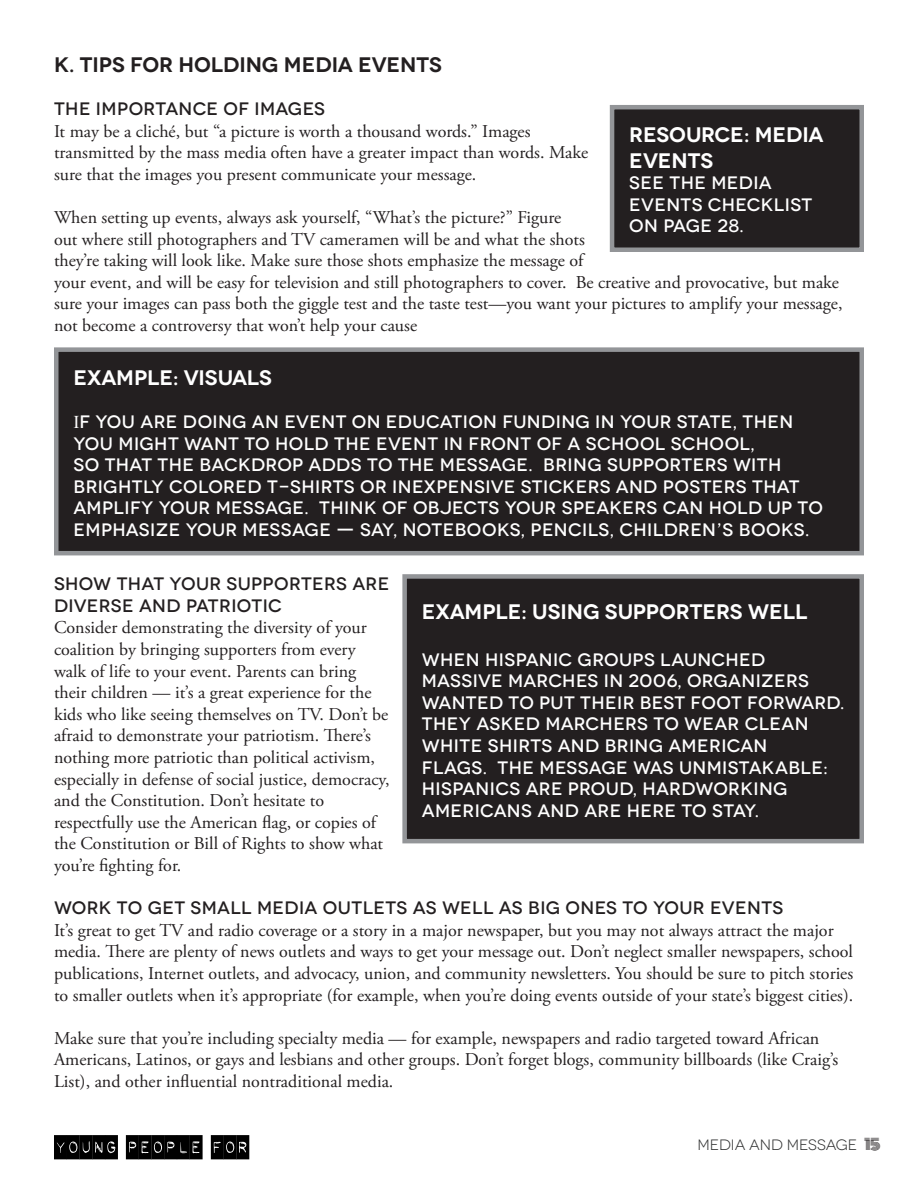
<style>
.page{position:relative;width:918px;height:1188px;background:#fff}
.page>*{position:absolute;margin:0;border:0;box-sizing:border-box;transform-origin:0 0}
.t1{font:600 21px/25.2px "Novecentowide";color:#fff}
.t2{font:600 21px "Novecentowide";letter-spacing:-.005em;color:#231f20}
.t3{font:18px/21.6px "Adobe Garamond Pro";color:#231f20}
.t4{font:500 18px/21.6px "Novecentowide";letter-spacing:.025em;color:#fff}
.t5{font:500 18px/21.6px "Novecentowide";letter-spacing:.015em;color:#231f20}
.t6{font:15px "Novecentowide";letter-spacing:-.005em;color:#313232}
.s1{font-family:"Times New Roman";font-weight:400}
.s2{font-family:"Monoton";color:#231f20}
</style>
<div class="page">
<svg style="left:54px;top:1135px;width:64px;height:24px;background:#161616"></svg>
<svg style="left:126px;top:1135px;width:77px;height:24px;background:#181818"></svg>
<svg style="left:211px;top:1135px;width:38px;height:24px"></svg>
<div style="left:56px;top:350px;width:806px;height:203px;background:#231f20"></div>
<div style="left:54px;top:347px;width:810px;height:208px;border:4px solid #939598"></div>
<div style="left:612px;top:107px;width:250px;height:143px;background:#231f20"></div>
<div style="left:610px;top:105px;width:254px;height:147px;border:4px solid #939598"></div>
<div style="left:405px;top:576px;width:457px;height:265px;background:#231f20"></div>
<div style="left:402px;top:574px;width:462px;height:269px;border:4px solid #939598"></div>
<p class="t2" style="left:54px;top:52px;width:389px">K. TIPS FOR HOLDING MEDIA EVENTS</p>
<p class="t5" style="left:54px;top:98px;width:273px">THE IMPORTANCE OF IMAGES</p>
<p class="t3" style="left:54px;top:121px;width:536px">It may be a cliché, but “a picture is worth a thousand words.” Images transmitted by the mass media often have a greater impact than words. Make sure that the images you present communicate your message.</p>
<p class="t3" style="left:54px;top:207px;width:790px">When setting up events, always ask yourself, “What’s the picture?” Figure<br>out where still photographers and TV cameramen will be and what the shots<br>they’re taking will look like. Make sure those shots emphasize the message of<br>your event, and will be easy for television and still photographers to cover. Be creative and provocative, but make sure your images can pass both the giggle test and the taste test—you want your pictures to amplify your message, not become a controversy that won’t help your cause</p>
<p class="t1" style="left:629px;top:123px;width:196px">RESOURCE: MEDIA<br>EVENTS</p>
<p class="t4" style="left:629px;top:172px;width:185px">SEE THE MEDIA<br>EVENTS CHECKLIST<br>ON PAGE 28.</p>
<p class="t1" style="left:74px;top:365px;width:200px">EXAMPLE: VISUALS</p>
<p class="t4" style="left:74px;top:411px;width:751px"><span class="s1">I</span>F YOU ARE DOING AN EVENT ON EDUCATION FUNDING IN YOUR STATE, THEN YOU MIGHT WANT TO HOLD THE EVENT IN FRONT OF A SCHOOL SCHOOL,<br>SO THAT THE BACKDROP ADDS TO THE MESSAGE. BRING SUPPORTERS WITH BRIGHTLY COLORED T-SHIRTS OR INEXPENSIVE STICKERS AND POSTERS THAT AMPLIFY YOUR MESSAGE. THINK OF OBJECTS YOUR SPEAKERS CAN HOLD UP TO EMPHASIZE YOUR MESSAGE — SAY, NOTEBOOKS, PENCILS, CHILDREN’S BOOKS.</p>
<p class="t5" style="left:54px;top:573px;width:337px">SHOW THAT YOUR SUPPORTERS ARE<br>DIVERSE AND PATRIOTIC</p>
<p class="t3" style="left:54px;top:618px;width:337px">Consider demonstrating the diversity of your coalition by bringing supporters from every walk of life to your event. Parents can bring their children — it’s a great experience for the kids who like seeing themselves on TV. Don’t be afraid to demonstrate your patriotism. There’s nothing more patriotic than political activism, especially in defense of social justice, democracy, and the Constitution. Don’t hesitate to respectfully use the American flag, or copies of the Constitution or Bill of Rights to show what you’re fighting for.</p>
<p class="t5" style="left:54px;top:897px;width:731px">WORK TO GET SMALL MEDIA OUTLETS AS WELL AS BIG ONES TO YOUR EVENTS</p>
<p class="t3" style="left:54px;top:920px;width:801px">It’s great to get TV and radio coverage or a story in a major newspaper, but you may not always attract the major media. There are plenty of news outlets and ways to get your message out. Don’t neglect smaller newspapers, school publications, Internet outlets, and advocacy, union, and community newsletters. You should be sure to pitch stories to smaller outlets when it’s appropriate (for example, when you’re doing events outside of your state’s biggest cities).</p>
<p class="t3" style="left:54px;top:1028px;width:786px">Make sure that you’re including specialty media — for example, newspapers and radio targeted toward African<br>Americans, Latinos, or gays and lesbians and other groups. Don’t forget blogs, community billboards (like Craig’s<br>List), and other influential nontraditional media.</p>
<p class="t1" style="left:422px;top:599px;width:387px">EXAMPLE: USING SUPPORTERS WELL</p>
<p class="t4" style="left:422px;top:649px;width:424px">WHEN HISPANIC GROUPS LAUNCHED MASSIVE MARCHES IN 2006, ORGANIZERS WANTED TO PUT THEIR BEST FOOT FORWARD.<br>THEY ASKED MARCHERS TO WEAR CLEAN WHITE SHIRTS AND BRING AMERICAN<br>FLAGS. THE MESSAGE WAS UNMISTAKABLE:<br>HISPANICS ARE PROUD, HARDWORKING AMERICANS AND ARE HERE TO STAY.</p>
<p class="t6" style="left:698px;top:1136px;width:185px">MEDIA AND MESSAGE <span class="s2">15</span></p>
</div>
